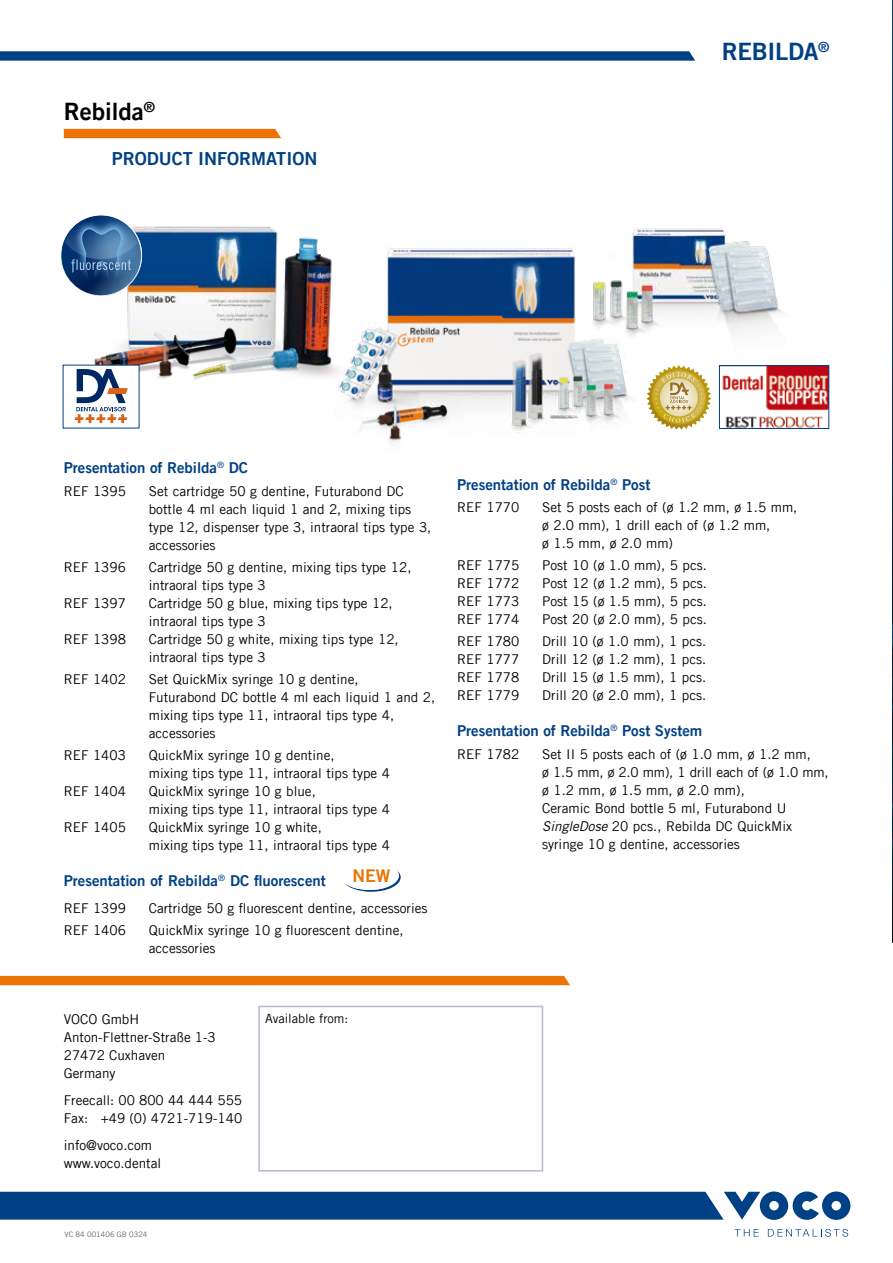
<style>
.page{position:relative;width:893px;height:1263px;background:#fff}
.page>*{position:absolute;margin:0;border:0;box-sizing:border-box;transform-origin:0 0}
.t1{font:24px "Trade Gothic LT Com Bd 2";letter-spacing:-.015em;color:#004185}
.t2{font:24px "Trade Gothic LT Com Bd 2";color:#000}
.t3{font:18px "Trade Gothic LT Com Bd 2";color:#004185}
.t4{font:17.55px "Trade Gothic LT Com Bd 2";color:#ec7404}
.t5{font:15px "Trade Gothic LT Com Bd 2";color:#004185}
.t6{font:13.5px/18px "Trade Gothic LT Com";color:#000}
.t7{font:12.75px "Trade Gothic LT Com";color:#000}
.t8{font:7.5px "Trade Gothic LT Com";color:#646567}
.s1{font-style:italic}
</style>
<div class="page">
<div style="left:0;top:976px;width:570px;height:9px;background:#ec7404"></div>
<svg style="left:0;top:51px;width:695px;height:10px;background:#114d8d"></svg>
<svg style="left:0;top:1191px;width:850px;height:29px;background:#1b5592"></svg>
<svg style="left:735px;top:1229px;width:24px;height:7px"></svg>
<svg style="left:768px;top:1229px;width:80px;height:8px"></svg>
<img style="left:892px;top:0;width:1px;height:943px">
<div style="left:64px;top:129px;width:217px;height:9px;background:#ec7404"></div>
<div style="left:258px;top:1006px;width:285px;height:165px;border:2px solid #b4bad6"></div>
<img style="left:127px;top:226px;width:190px;height:151px">
<img style="left:66px;top:324px;width:239px;height:64px">
<img style="left:139px;top:307px;width:38px;height:79px">
<img style="left:652px;top:228px;width:132px;height:176px">
<img style="left:317px;top:228px;width:335px;height:215px">
<div style="left:63px;top:365px;width:76px;height:63px;background:#fff"></div>
<svg style="left:74px;top:369px;width:54px;height:54px"></svg>
<svg style="left:647px;top:365px;width:64px;height:65px"></svg>
<img style="left:721px;top:367px;width:106px;height:60px">
<div style="left:719px;top:365px;width:110px;height:64px;border:1px solid #004185"></div>
<svg style="left:61px;top:215px;width:81px;height:81px"></svg>
<svg style="left:344px;top:870px;width:57px;height:22px"></svg>
<h1 class="t2" style="left:64px;top:97px;width:93px">Rebilda<sup>®</sup></h1>
<h2 class="t3" style="left:112px;top:147px;width:207px">PRODUCT INFORMATION</h2>
<h1 class="t1" style="left:722px;top:37px;width:109px">REBILDA<sup>®</sup></h1>
<p class="t5" style="left:64px;top:459px;width:186px">Presentation of Rebilda<sup>®</sup> DC</p>
<p class="t6" style="left:64px;top:482px;width:64px">REF 1395</p>
<p class="t6" style="left:149px;top:482px;width:284px">Set cartridge 50 g dentine, Futurabond DC bottle 4 ml each liquid 1 and 2, mixing tips type 12, dispenser type 3, intraoral tips type 3, accessories</p>
<p class="t6" style="left:64px;top:558px;width:64px">REF 1396</p>
<p class="t6" style="left:149px;top:558px;width:264px">Cartridge 50 g dentine, mixing tips type 12, intraoral tips type 3</p>
<p class="t6" style="left:64px;top:594px;width:64px">REF 1397</p>
<p class="t6" style="left:149px;top:594px;width:245px">Cartridge 50 g blue, mixing tips type 12, intraoral tips type 3</p>
<p class="t6" style="left:64px;top:630px;width:64px">REF 1398</p>
<p class="t6" style="left:149px;top:630px;width:251px">Cartridge 50 g white, mixing tips type 12, intraoral tips type 3</p>
<p class="t6" style="left:64px;top:670px;width:64px">REF 1402</p>
<p class="t6" style="left:149px;top:670px;width:288px">Set QuickMix syringe 10 g dentine,<br>Futurabond DC bottle 4 ml each liquid 1 and 2, mixing tips type 11, intraoral tips type 4, accessories</p>
<p class="t6" style="left:64px;top:746px;width:64px">REF 1403</p>
<p class="t6" style="left:149px;top:746px;width:243px">QuickMix syringe 10 g dentine,<br>mixing tips type 11, intraoral tips type 4</p>
<p class="t6" style="left:64px;top:782px;width:64px">REF 1404</p>
<p class="t6" style="left:149px;top:782px;width:243px">QuickMix syringe 10 g blue,<br>mixing tips type 11, intraoral tips type 4</p>
<p class="t6" style="left:64px;top:818px;width:64px">REF 1405</p>
<p class="t6" style="left:149px;top:818px;width:243px">QuickMix syringe 10 g white,<br>mixing tips type 11, intraoral tips type 4</p>
<p class="t5" style="left:64px;top:872px;width:264px">Presentation of Rebilda<sup>®</sup> DC fluorescent</p>
<p class="t6" style="left:64px;top:899px;width:64px">REF 1399</p>
<p class="t6" style="left:149px;top:899px;width:280px">Cartridge 50 g fluorescent dentine, accessories</p>
<p class="t6" style="left:64px;top:921px;width:64px">REF 1406</p>
<p class="t6" style="left:149px;top:921px;width:256px">QuickMix syringe 10 g fluorescent dentine, accessories</p>
<p class="t4" style="left:352px;top:865px;width:40px">NEW</p>
<p class="t6" style="left:64px;top:1009px;width:154px">VOCO GmbH<br>Anton-Flettner-Straße 1-3<br>27472 Cuxhaven<br>Germany</p>
<p class="t6" style="left:64px;top:1090px;width:180px">Freecall: 00 800 44 444 555<br>Fax: +49 (0) 4721-719-140</p>
<p class="t6" style="left:64px;top:1135px;width:99px">info@voco.com www.voco.dental</p>
<p class="t7" style="left:265px;top:1010px;width:85px">Available from:</p>
<p class="t5" style="left:457px;top:475px;width:195px">Presentation of Rebilda<sup>®</sup> Post</p>
<p class="t6" style="left:457px;top:498px;width:64px">REF 1770</p>
<p class="t6" style="left:542px;top:498px;width:257px">Set 5 posts each of (ø 1.2 mm, ø 1.5 mm, ø 2.0 mm), 1 drill each of (ø 1.2 mm,<br>ø 1.5 mm, ø 2.0 mm)</p>
<p class="t6" style="left:457px;top:556px;width:64px">REF 1775</p>
<p class="t6" style="left:542px;top:556px;width:166px">Post 10 (ø 1.0 mm), 5 pcs.</p>
<p class="t6" style="left:457px;top:574px;width:64px">REF 1772</p>
<p class="t6" style="left:542px;top:574px;width:166px">Post 12 (ø 1.2 mm), 5 pcs.</p>
<p class="t6" style="left:457px;top:592px;width:64px">REF 1773</p>
<p class="t6" style="left:542px;top:592px;width:166px">Post 15 (ø 1.5 mm), 5 pcs.</p>
<p class="t6" style="left:457px;top:610px;width:64px">REF 1774</p>
<p class="t6" style="left:542px;top:610px;width:166px">Post 20 (ø 2.0 mm), 5 pcs.</p>
<p class="t6" style="left:457px;top:632px;width:64px">REF 1780</p>
<p class="t6" style="left:542px;top:632px;width:166px">Drill 10 (ø 1.0 mm), 1 pcs.</p>
<p class="t6" style="left:457px;top:650px;width:64px">REF 1777</p>
<p class="t6" style="left:542px;top:650px;width:166px">Drill 12 (ø 1.2 mm), 1 pcs.</p>
<p class="t6" style="left:457px;top:668px;width:64px">REF 1778</p>
<p class="t6" style="left:542px;top:668px;width:166px">Drill 15 (ø 1.5 mm), 1 pcs.</p>
<p class="t6" style="left:457px;top:686px;width:64px">REF 1779</p>
<p class="t6" style="left:542px;top:686px;width:166px">Drill 20 (ø 2.0 mm), 1 pcs.</p>
<p class="t5" style="left:457px;top:722px;width:247px">Presentation of Rebilda<sup>®</sup> Post System</p>
<p class="t6" style="left:457px;top:745px;width:64px">REF 1782</p>
<p class="t6" style="left:542px;top:745px;width:288px">Set II 5 posts each of (ø 1.0 mm, ø 1.2 mm,<br>ø 1.5 mm, ø 2.0 mm), 1 drill each of (ø 1.0 mm, ø 1.2 mm, ø 1.5 mm, ø 2.0 mm),<br>Ceramic Bond bottle 5 ml, Futurabond U <span class="s1">SingleDose</span> 20 pcs., Rebilda DC QuickMix syringe 10 g dentine, accessories</p>
<p class="t8" style="left:65px;top:1229px;width:84px">VC 84 001406 GB 0324</p>
</div>
